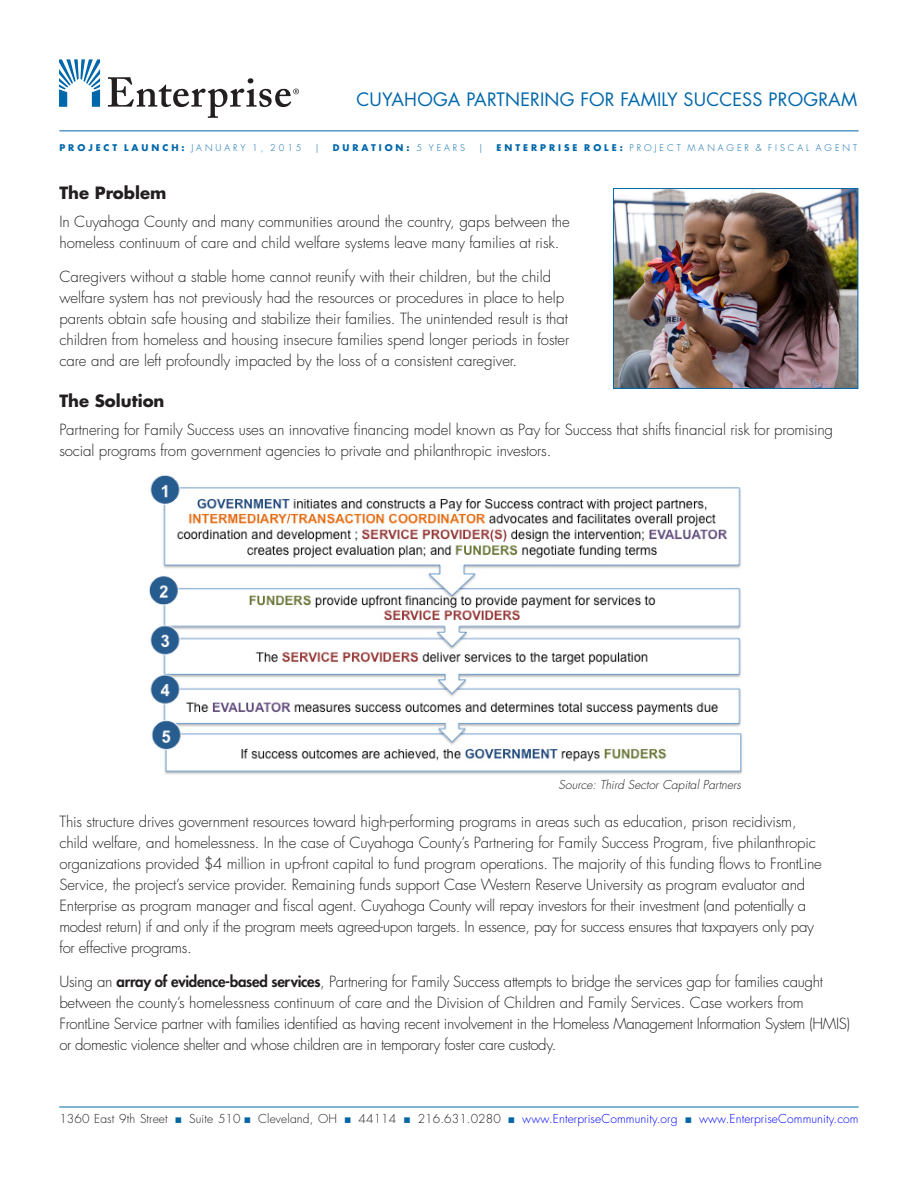
<style>
.page{position:relative;width:918px;height:1188px;background:#fff}
.page>*{position:absolute;margin:0;border:0;box-sizing:border-box;transform-origin:0 0}
.t1{font:18px "Futura";letter-spacing:.01em;color:#0067aa}
.t2{font:700 16.5px "Futura";color:#231f20}
.t3{font:300 15px/21px "Futura";letter-spacing:-.01em;color:#231f20}
.t4{font:300 12px "Futura";letter-spacing:.01em;color:#231f20}
.t5{font:italic 300 12px "Futura";color:#231f20}
.t6{font:300 9px "Futura";letter-spacing:.33em;color:#0067aa}
.t7{font:700 9px "Futura";letter-spacing:.33em;color:#0067aa}
.s1{font-weight:300}
.s2{font-weight:700}
.s3{font-weight:800}
.s4{color:#0065a4}
.s5{color:#00f}
</style>
<div class="page">
<img style="left:615px;top:190px;width:241px;height:197px">
<div style="left:613px;top:188px;width:245px;height:201px;border:1px solid #0067aa"></div>
<img style="left:149px;top:475px;width:593px;height:300px">
<svg style="left:59px;top:59px;width:41px;height:48px"></svg>
<svg style="left:108px;top:77px;width:191px;height:41px"></svg>
<hr style="left:59px;top:1107px;width:800px;height:1px;background:#0065a4">
<hr style="left:59px;top:130px;width:800px;height:1px;background:#0067aa">
<p class="t1" style="left:357px;top:87px;width:502px">CUYAHOGA PARTNERING FOR FAMILY SUCCESS PROGRAM</p>
<p class="t7" style="left:59px;top:142px;width:244px">PROJECT LAUNCH: <span class="s1">JANUARY 1, 2015</span></p>
<p class="t6" style="left:316px;top:143px;width:4px">|</p>
<p class="t7" style="left:333px;top:142px;width:134px">DURATION: <span class="s1">5 YEARS</span></p>
<p class="t6" style="left:479px;top:143px;width:4px">|</p>
<p class="t6" style="left:497px;top:143px;width:362px"><span class="s2">ENTERPRISE ROLE:</span> PROJECT MANAGER &amp; FISCAL AGENT</p>
<p class="t2" style="left:59px;top:182px;width:109px">The Problem</p>
<p class="t3" style="left:59px;top:211px;width:512px">In Cuyahoga County and many communities around the country, gaps between the homeless continuum of care and child welfare systems leave many families at risk.</p>
<p class="t3" style="left:59px;top:267px;width:512px">Caregivers without a stable home cannot reunify with their children, but the child welfare system has not previously had the resources or procedures in place to help parents obtain safe housing and stabilize their families. The unintended result is that children from homeless and housing insecure families spend longer periods in foster care and are left profoundly impacted by the loss of a consistent caregiver.</p>
<p class="t2" style="left:59px;top:390px;width:107px">The Solution</p>
<p class="t3" style="left:59px;top:420px;width:775px">Partnering for Family Success uses an innovative financing model known as Pay for Success that shifts financial risk for promising social programs from government agencies to private and philanthropic investors.</p>
<p class="t5" style="left:559px;top:777px;width:184px">Source: Third Sector Capital Partners</p>
<p class="t3" style="left:59px;top:811px;width:764px">This structure drives government resources toward high-performing programs in areas such as education, prison recidivism, child welfare, and homelessness. In the case of Cuyahoga County’s Partnering for Family Success Program, five philanthropic organizations provided $4 million in up-front capital to fund program operations. The majority of this funding flows to FrontLine Service, the project’s service provider. Remaining funds support Case Western Reserve University as program evaluator and Enterprise as program manager and fiscal agent. Cuyahoga County will repay investors for their investment (and potentially a modest return) if and only if the program meets agreed-upon targets. In essence, pay for success ensures that taxpayers only pay for effective programs.</p>
<p class="t3" style="left:59px;top:972px;width:792px">Using an <span class="s3">array of evidence-based services</span>, Partnering for Family Success attempts to bridge the services gap for families caught between the county’s homelessness continuum of care and the Division of Children and Family Services. Case workers from FrontLine Service partner with families identified as having recent involvement in the Homeless Management Information System (HMIS) or domestic violence shelter and whose children are in temporary foster care custody.</p>
<p class="t4" style="left:59px;top:1112px;width:801px">1360 East 9th Street <span class="s4">■</span> Suite 510 <span class="s4">■</span> Cleveland, OH <span class="s4">■</span> 44114 <span class="s4">■</span> 216.631.0280 <span class="s4">■</span> <span class="s5">www.EnterpriseCommunity.org</span> <span class="s4">■</span> <span class="s5">www.EnterpriseCommunity.com</span></p>
</div>
